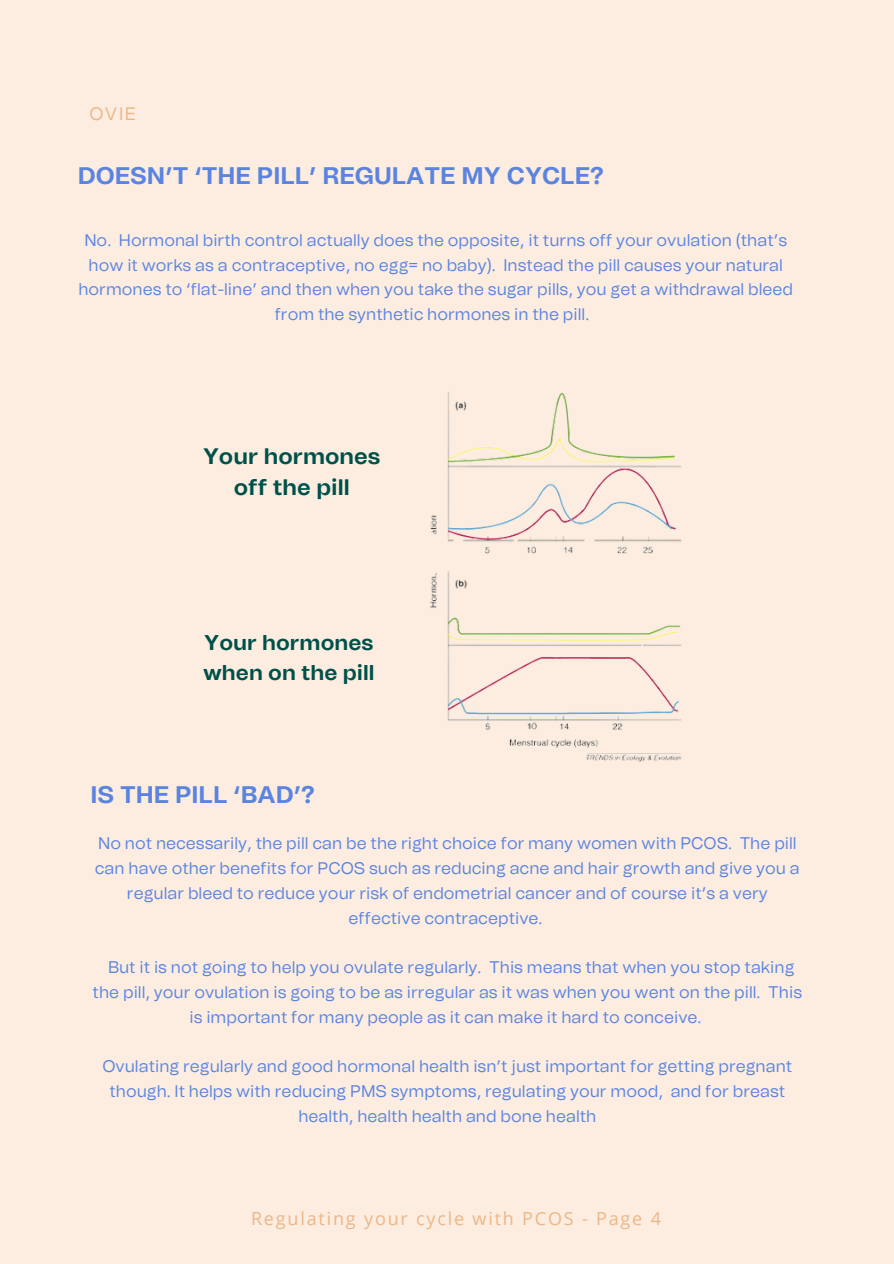
<style>
.page{position:relative;width:894px;height:1264px;background:#fff}
.page>*{position:absolute;margin:0;border:0;box-sizing:border-box;transform-origin:0 0}
.t1{font:700 24px "Tomato Grotesk";color:#5b84e0}
.t2{font:700 22.35px/30.9px "Tomato Grotesk";color:#00504a;text-align:center}
.t3{font:700 21.3px/29.5px "Tomato Grotesk";color:#00504a}
.t4{font:18px "Open Sans";letter-spacing:.1em;color:#edb687}
.t5{font:18px "Tomato Grotesk";color:#edb687}
.t6{font:16.8px/24.8px "Tomato Grotesk";color:#5b84e0;text-align:center}
</style>
<div class="page">
<div style="left:0;top:0;width:893px;height:1263px;background:#fcede0"></div>
<img style="left:430px;top:392px;width:252px;height:370px">
<h4 class="t5" style="left:89px;top:105px;width:48px">OVIE</h4>
<h2 class="t1" style="left:78px;top:165px;width:527px">DOESN’T ‘THE PILL’ REGULATE MY CYCLE?</h2>
<p class="t6" style="left:78px;top:228px;width:716px">No. Hormonal birth control actually does the opposite, it turns off your ovulation (that’s how it works as a contraceptive, no egg= no baby). Instead the pill causes your natural hormones to ‘flat-line’ and then when you take the sugar pills, you get a withdrawal bleed from the synthetic hormones in the pill.</p>
<p class="t2" style="left:203px;top:441px;width:179px">Your hormones off the pill</p>
<p class="t3" style="left:203px;top:629px;width:173px">Your hormones when on the pill</p>
<h3 class="t1" style="left:90px;top:783px;width:226px">IS THE PILL ‘BAD’?</h3>
<p class="t6" style="left:95px;top:831px;width:706px">No not necessarily, the pill can be the right choice for many women with PCOS. The pill can have other benefits for PCOS such as reducing acne and hair growth and give you a regular bleed to reduce your risk of endometrial cancer and of course it’s a very effective contraceptive.</p>
<h1 class="t6" style="left:93px;top:955px;width:710px">But it is not going to help you ovulate regularly. This means that when you stop taking the pill, your ovulation is going to be as irregular as it was when you went on the pill. This is important for many people as it can make it hard to conceive.</h1>
<p class="t6" style="left:102px;top:1054px;width:691px">Ovulating regularly and good hormonal health isn’t just important for getting pregnant though. It helps with reducing PMS symptoms, regulating your mood, and for breast health, health health and bone health</p>
<h1 class="t4" style="left:251px;top:1206px;width:411px">Regulating your cycle with PCOS - Page 4</h1>
</div>
